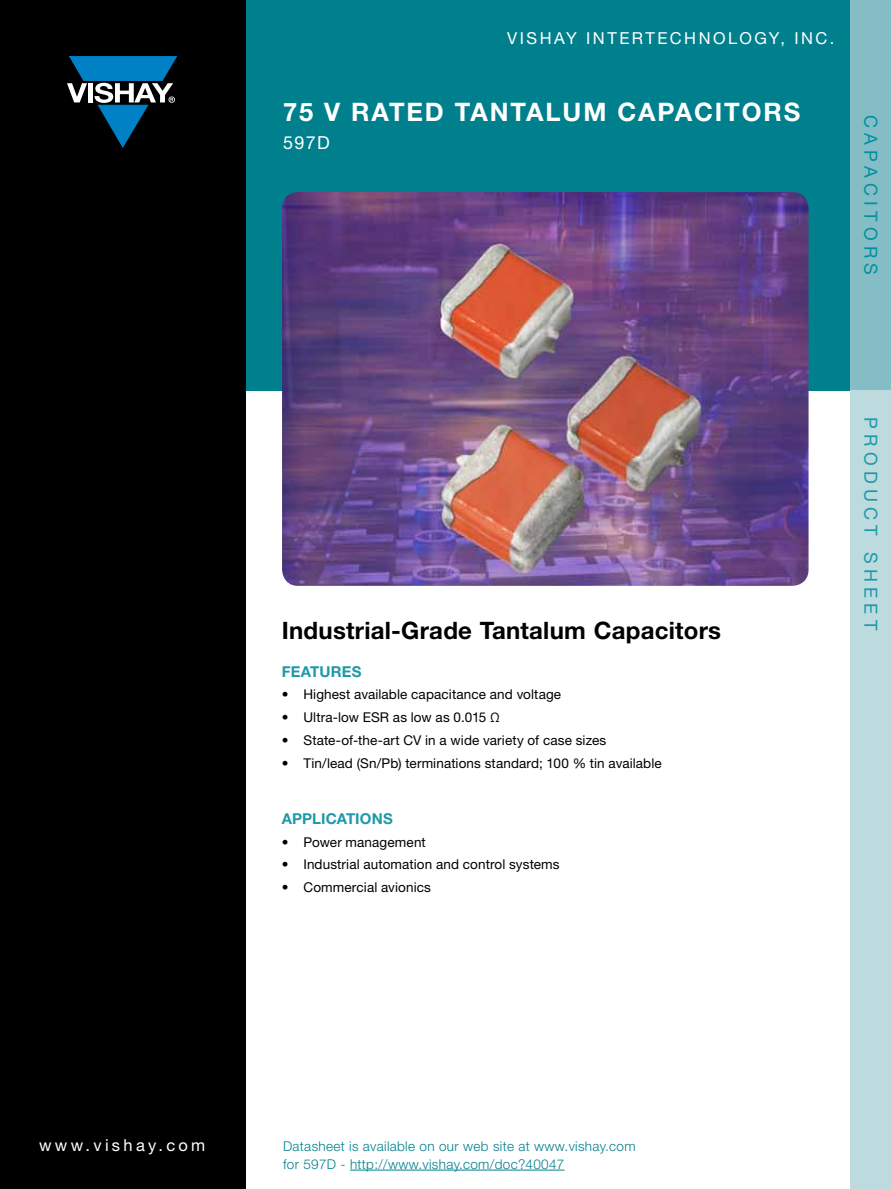
<style>
.page{position:relative;width:891px;height:1189px;background:#fff}
.page>*{position:absolute;margin:0;border:0;box-sizing:border-box;transform-origin:0 0}
.t1{font:700 25.5px "Helvetica Neue LT Std";letter-spacing:.075em;color:#fff}
.t2{font:700 24px "Helvetica Neue LT Std";letter-spacing:.01em;color:#000}
.t3{font:18px "Helvetica Neue LT Std";color:#1d9aa8}
.t4{font:18px "Helvetica Neue LT Std";letter-spacing:.285em;color:#00919f}
.t5{font:18px "Helvetica Neue LT Std";color:#fff}
.t6{font:16.5px "Helvetica Neue LT Std";letter-spacing:.2em;color:#fff}
.t7{font:700 15px "Helvetica Neue LT Std";letter-spacing:.01em;color:#1d9aa8}
.t8{font:13.5px "Helvetica Neue LT Std";letter-spacing:.01em;color:#000}
.t9{font:300 13.5px/18px "Helvetica Neue LT Std";letter-spacing:.025em;color:#007f8d}
</style>
<div class="page">
<hr style="left:350px;top:1169px;width:214px;height:1px;background:#007f8d">
<div style="left:244px;top:0;width:613px;height:390px;background:#007f8d"></div>
<div style="left:850px;top:0;width:41px;height:390px;background:#85bdc7"></div>
<div style="left:850px;top:390px;width:41px;height:798px;background:#bddadf"></div>
<div style="left:0;top:0;width:245px;height:1188px;background:#000"></div>
<svg style="left:67px;top:56px;width:110px;height:91px"></svg>
<img style="left:282px;top:192px;width:527px;height:393px">
<p class="t6" style="left:507px;top:28px;width:25px">Visha</p>
<p class="t6" style="left:566px;top:28px;width:55px">y Intertech</p>
<p class="t6" style="left:699px;top:28px;width:137px">nol ogy, Inc.</p>
<h1 class="t1" style="left:283px;top:96px;width:429px">75 V Rated Tantalum Capacito</h1>
<h1 class="t1" style="left:764px;top:96px;width:38px">rs</h1>
<h3 class="t5" style="left:283px;top:131px;width:46px">597D</h3>
<h3 class="t4" style="left:882px;top:115px;width:161px;rotate:90deg">CAPACITORS</h3>
<h2 class="t2" style="left:282px;top:615px;width:441px">Industrial-Grade Tantalum Capacitors</h2>
<p class="t7" style="left:282px;top:661px;width:81px">features</p>
<p class="t8" style="left:282px;top:686px;width:281px">• Highest available capacitance and voltage</p>
<p class="t8" style="left:282px;top:709px;width:220px">• Ultra-low ESR as low as 0.015 Ω</p>
<p class="t8" style="left:282px;top:731px;width:326px">• State-of-the-art CV in a wide variety of case sizes</p>
<p class="t8" style="left:282px;top:754px;width:381px">• Tin/lead (Sn/Pb) terminations standard; 100 % tin available</p>
<p class="t7" style="left:282px;top:809px;width:112px">APPLICATIONS</p>
<p class="t8" style="left:282px;top:833px;width:146px">• Power management</p>
<p class="t8" style="left:282px;top:856px;width:279px">• Industrial automation and control systems</p>
<p class="t8" style="left:282px;top:879px;width:151px">• Commercial avionics</p>
<h3 class="t3" style="left:882px;top:417px;width:213px;rotate:90deg">productsheet</h3>
<p class="t6" style="left:39px;top:1134px;width:168px">www.vishay.com</p>
<p class="t9" style="left:283px;top:1136px;width:354px">Datasheet is available on our web site at www.vishay.com for 597D - http://www.vishay.com/doc?40047</p>
</div>
